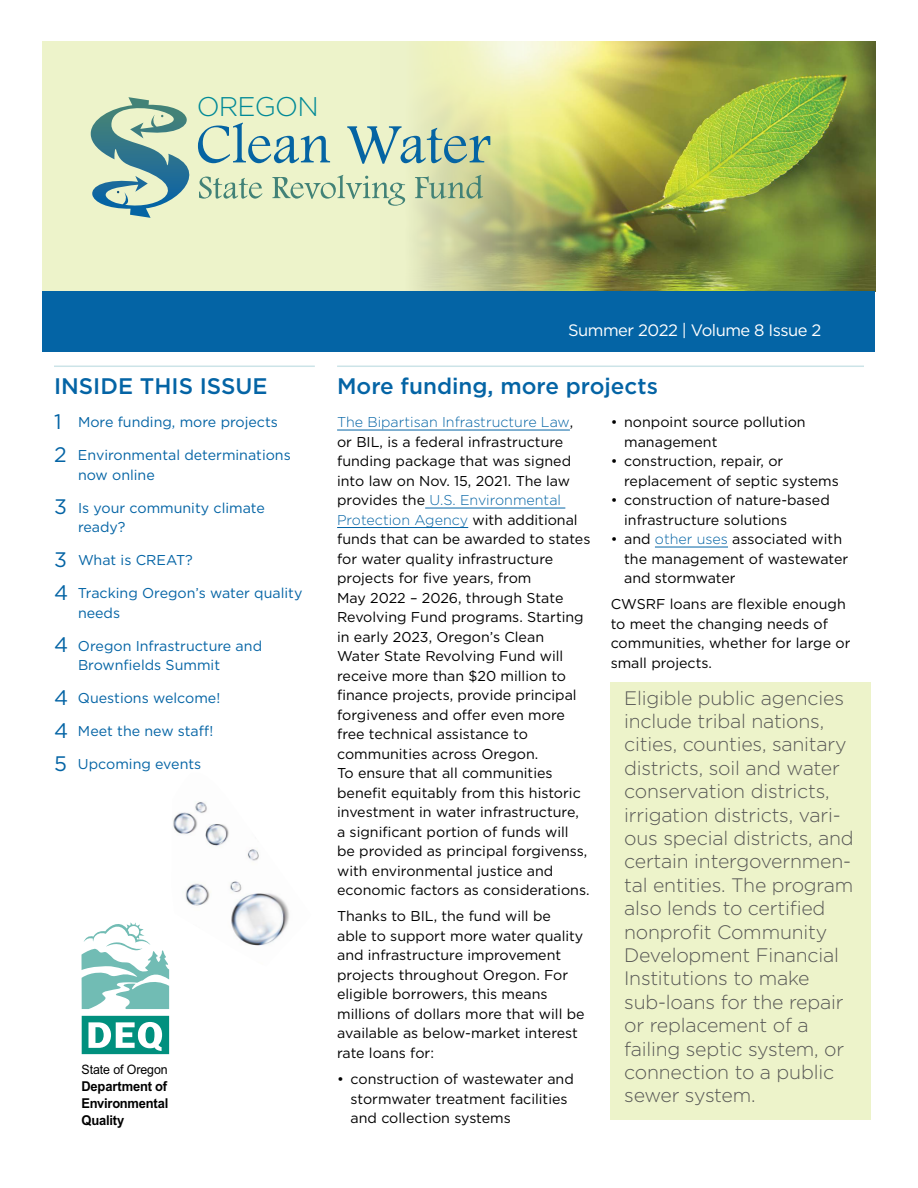
<style>
.page{position:relative;width:918px;height:1188px;background:#fff}
.page>*{position:absolute;margin:0;border:0;box-sizing:border-box;transform-origin:0 0}
.t1{font:300 27px "Gotham";letter-spacing:-.03em;color:#008997}
.t2{font:500 22.5px "Gotham";color:#0464a5}
.t3{font:300 19.5px/23.4px "Gotham";letter-spacing:-.01em;color:#585856}
.t4{font:16.5px "Gotham";letter-spacing:-.03em;color:#fff}
.body{font:14.25px/19.5px "Gotham";color:#000}
.t5{font:14.25px/19.5px "Gotham";color:#0464a5}
.t6{font:700 13.5px/17px "Arial";letter-spacing:-.015em;color:#000;text-align:justify;scale:.95 1}
.t7{font:13.05px "Arial";letter-spacing:-.005em;color:#000;scale:.95 1}
.s1{font-size:21px}
.s2{font-weight:300;color:#0464a5}
</style>
<div class="page">
<div style="left:43px;top:41px;width:832px;height:251px;background:#edf3ca"></div>
<img style="left:380px;top:41px;width:495px;height:251px">
<div style="left:43px;top:292px;width:832px;height:60px;background:#0464a5"></div>
<svg style="left:91px;top:91px;width:399px;height:127px"></svg>
<img style="left:173px;top:801px;width:116px;height:145px">
<div style="left:77px;top:915px;width:97px;height:220px;background:#fff"></div>
<svg style="left:82px;top:922px;width:87px;height:87px"></svg>
<svg style="left:82px;top:1016px;width:87px;height:38px"></svg>
<hr style="left:337px;top:366px;width:527px;height:1px;background:#cce4e8">
<hr style="left:337px;top:430px;width:233px;height:1px;background:#0464a5">
<hr style="left:425px;top:508px;width:140px;height:1px;background:#0464a5">
<hr style="left:337px;top:527px;width:131px;height:1px;background:#0464a5">
<hr style="left:655px;top:547px;width:73px;height:1px;background:#0464a5">
<div style="left:611px;top:682px;width:260px;height:438px;background:#edf3ca"></div>
<hr style="left:54px;top:366px;width:261px;height:1px;background:#cce4e8">
<h1 class="t1" style="left:197px;top:90px;width:123px">OREGON</h1>
<h2 class="t2" style="left:54px;top:371px;width:215px">INSIDE THIS ISSUE</h2>
<p class="t5" style="left:54px;top:412px;width:225px"><span class="s1">1</span> More funding, more projects</p>
<p class="t5" style="left:78px;top:445px;width:214px;text-indent:-24px"><span class="s1">2</span> Environmental determinations now online</p>
<p class="t5" style="left:78px;top:497px;width:188px;text-indent:-24px"><span class="s1">3</span> Is your community climate ready?</p>
<p class="t5" style="left:54px;top:550px;width:140px"><span class="s1">3</span> What is CREAT?</p>
<p class="t5" style="left:78px;top:583px;width:226px;text-indent:-24px"><span class="s1">4</span> Tracking Oregon’s water quality needs</p>
<p class="t5" style="left:78px;top:635px;width:186px;text-indent:-24px"><span class="s1">4</span> Oregon Infrastructure and<br>Brownfields Summit</p>
<p class="t5" style="left:54px;top:688px;width:168px"><span class="s1">4</span> Questions welcome!</p>
<p class="t5" style="left:54px;top:721px;width:161px"><span class="s1">4</span> Meet the new staff!</p>
<p class="t5" style="left:54px;top:754px;width:149px"><span class="s1">5</span> Upcoming events</p>
<p class="t7" style="left:82px;top:1061px;width:92px">State of Oregon</p>
<p class="t6" style="left:82px;top:1078px;width:93px">Department of Environmental Quality</p>
<h1 class="t4" style="left:568px;top:320px;width:255px">Summer 2022 | Volume 8 Issue 2</h1>
<h2 class="t2" style="left:337px;top:371px;width:322px">More funding, more projects</h2>
<p class="body" style="left:337px;top:412px;width:255px"><span class="s2">The Bipartisan Infrastructure Law</span>, or BIL, is a federal infrastructure funding package that was signed into law on Nov. 15, 2021. The law provides the <span class="s2">U.S. Environmental Protection Agency</span> with additional funds that can be awarded to states for water quality infrastructure projects for five years, from<br>May 2022 – 2026, through State Revolving Fund programs. Starting in early 2023, Oregon’s Clean<br>Water State Revolving Fund will receive more than $20 million to finance projects, provide principal forgiveness and offer even more free technical assistance to communities across Oregon.<br>To ensure that all communities benefit equitably from this historic investment in water infrastructure, a significant portion of funds will<br>be provided as principal forgivenss, with environmental justice and economic factors as considerations.</p>
<p class="body" style="left:337px;top:906px;width:249px">Thanks to BIL, the fund will be<br>able to support more water quality and infrastructure improvement projects throughout Oregon. For eligible borrowers, this means millions of dollars more that will be available as below-market interest rate loans for:</p>
<p class="body" style="left:351px;top:1069px;width:225px;text-indent:-14px">• construction of wastewater and stormwater treatment facilities and collection systems</p>
<p class="body" style="left:624px;top:412px;width:183px;text-indent:-14px">• nonpoint source pollution management</p>
<p class="body" style="left:624px;top:451px;width:216px;text-indent:-14px">• construction, repair, or replacement of septic systems</p>
<p class="body" style="left:624px;top:490px;width:207px;text-indent:-14px">• construction of nature-based infrastructure solutions</p>
<p class="body" style="left:624px;top:529px;width:226px;text-indent:-14px">• and <span class="s2">other uses</span> associated with the management of wastewater and stormwater</p>
<p class="body" style="left:611px;top:594px;width:241px">CWSRF loans are flexible enough to meet the changing needs of communities, whether for large or small projects.</p>
<p class="t3" style="left:624px;top:686px;width:231px">Eligible public agencies include tribal nations, cities, counties, sanitary districts, soil and water conservation districts, irrigation districts, vari&shy;ous special districts, and certain intergovernmen&shy;tal entities. The program also lends to certified nonprofit Community<br>Development Financial<br>Institutions to make sub-loans for the repair or replacement of a failing septic system, or connection to a public sewer system.</p>
</div>
